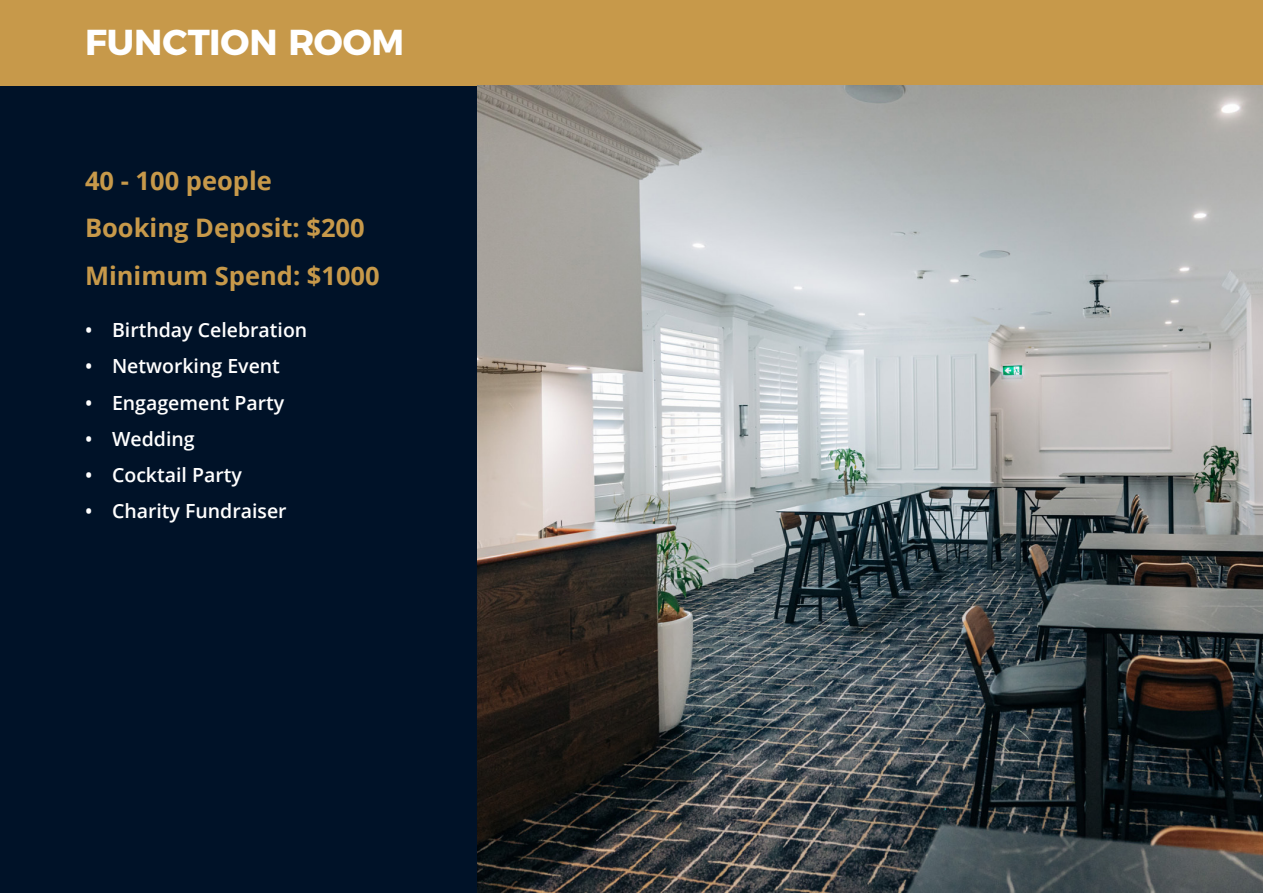
<style>
.page{position:relative;width:1263px;height:893px;background:#001228}
.page>*{position:absolute;margin:0;border:0;box-sizing:border-box;transform-origin:0 0}
.Page_Headings{font:700 36px "Montserrat";letter-spacing:-.005em;color:#fff}
.Rooms_-_Info{font:700 25.5px "Open Sans";color:#c7994a}
.t1{font:600 19.5px "Open Sans";color:#fff}
</style>
<div class="page">
<div style="left:0;top:0;width:1263px;height:85px;background:#c7994a"></div>
<img style="left:478px;top:85px;width:785px;height:808px">
<p class="Page_Headings" style="left:85px;top:13px;width:321px">FUNCTION ROOM</p>
<p class="Rooms_-_Info" style="left:85px;top:162px;width:188px">40 - 100 people</p>
<p class="Rooms_-_Info" style="left:85px;top:210px;width:281px">Booking Deposit: $200</p>
<p class="Rooms_-_Info" style="left:85px;top:258px;width:296px">Minimum Spend: $1000</p>
<p class="t1" style="left:85px;top:317px;width:224px">• Birthday Celebration</p>
<p class="t1" style="left:85px;top:353px;width:196px">• Networking Event</p>
<p class="t1" style="left:85px;top:389px;width:201px">• Engagement Party</p>
<p class="t1" style="left:85px;top:425px;width:111px">• Wedding</p>
<p class="t1" style="left:85px;top:461px;width:158px">• Cocktail Party</p>
<p class="t1" style="left:85px;top:497px;width:203px">• Charity Fundraiser</p>
</div>
